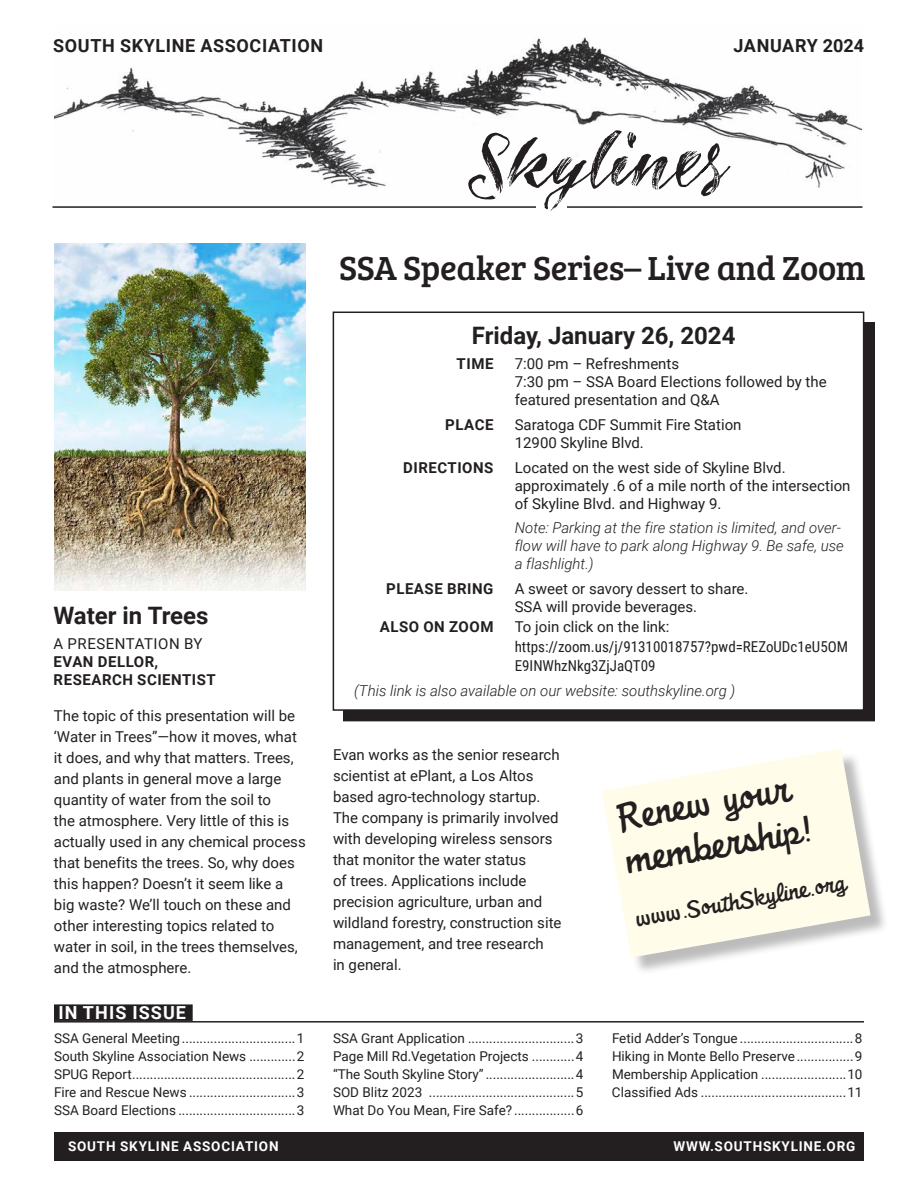
<style>
.page{position:relative;width:918px;height:1188px;background:#fff}
.page>*{position:absolute;margin:0;border:0;box-sizing:border-box;transform-origin:0 0}
.Italic_headers_for_sticky_notes{font:500 36px/43.5px "Trailhead";color:#231f20}
.Heading_30_pt_Bold{font:34.5px "Bree Serif";letter-spacing:-.01em;color:#231f20}
.subhead_large{font:700 24px "Roboto";color:#231f20}
.Classified{font:500 22.5px "Trailhead";color:#231f20}
.t1{font:700 18px "Roboto";letter-spacing:.035em;color:#231f20}
.IN_this_issue{font:700 18px "Roboto";letter-spacing:.06em;color:#fff}
.body{font:15px/21px "Roboto";color:#231f20}
.t2{font:italic 300 15px/18px "Roboto";color:#231f20}
.t3{font:15px/19.8px "Roboto Condensed";color:#231f20}
.BY_line{font:700 15px/18px "Roboto";letter-spacing:.035em;color:#231f20}
.ITI_articles_3_column{font:13.5px "Roboto";color:#231f20}
.t4{font:700 13.5px "Roboto";letter-spacing:.06em;color:#fff}
.s1{font-weight:400}
.s2{font-family:"Roboto"}
</style>
<div class="page">
<div style="left:54px;top:1133px;width:810px;height:28px;background:#231f20"></div>
<img style="left:55px;top:37px;width:807px;height:151px">
<hr style="left:52px;top:206px;width:810px;height:2px;background:#231f20">
<svg style="left:468px;top:130px;width:263px;height:81px"></svg>
<div style="left:54px;top:1004px;width:139px;height:17px;background:#231f20"></div>
<hr style="left:54px;top:1021px;width:810px;height:2px;background:#231f20">
<div style="left:343px;top:322px;width:532px;height:399px;background:#231f20"></div>
<div style="left:333px;top:312px;width:531px;height:398px;background:#fff"></div>
<div style="left:333px;top:312px;width:531px;height:399px;border:2px solid #231f20"></div>
<img style="left:54px;top:243px;width:252px;height:348px">
<div style="left:605px;top:752px;width:284px;height:224px;background:#231f20;opacity:.3"></div>
<svg style="left:602px;top:749px;width:269px;height:209px;fill:#fffde9"></svg>
<p class="t1" style="left:53px;top:33px;width:271px">SOUTH SKYLINE ASSOCIATION</p>
<p class="t1" style="left:733px;top:33px;width:132px">JANUARY 2024</p>
<p class="subhead_large" style="left:53px;top:599px;width:157px">Water in Trees</p>
<p class="BY_line" style="left:54px;top:634px;width:164px"><span class="s1">A PRESENTATION BY<br></span>EVAN DELLOR,<br>RESEARCH SCIENTIST</p>
<p class="body" style="left:54px;top:705px;width:253px">The topic of this presentation will be ‘Water in Trees”—how it moves, what it does, and why that matters. Trees, and plants in general move a large quantity of water from the soil to<br>the atmosphere. Very little of this is actually used in any chemical process that benefits the trees. So, why does this happen? Doesn’t it seem like a big waste? We’ll touch on these and other interesting topics related to water in soil, in the trees themselves, and the atmosphere.</p>
<p class="IN_this_issue" style="left:58px;top:1000px;width:129px">IN THIS ISSUE</p>
<p class="ITI_articles_3_column" style="left:54px;top:1029px;width:252px">SSA General Meeting................................1</p>
<p class="ITI_articles_3_column" style="left:54px;top:1047px;width:252px">South Skyline Association News .............2</p>
<p class="ITI_articles_3_column" style="left:54px;top:1065px;width:252px">SPUG Report..............................................2</p>
<p class="ITI_articles_3_column" style="left:54px;top:1083px;width:252px">Fire and Rescue News ..............................3</p>
<p class="ITI_articles_3_column" style="left:54px;top:1101px;width:252px">SSA Board Elections .................................3</p>
<p class="Heading_30_pt_Bold" style="left:339px;top:243px;width:528px">SSA Speaker Series– Live and Zoom</p>
<p class="subhead_large" style="left:472px;top:319px;width:265px">Friday, January 26, 2024</p>
<p class="BY_line" style="left:457px;top:354px;width:38px">TIME</p>
<p class="body" style="left:515px;top:353px;width:166px">7:00 Pm – Refreshments</p>
<p class="body" style="left:515px;top:372px;width:313px;line-height:18px">7:30 pm – SSA Board Elections followed by the featured presentation and Q&amp;A</p>
<p class="BY_line" style="left:445px;top:415px;width:50px">PLACE</p>
<p class="body" style="left:515px;top:413px;width:228px">Saratoga CDF Summit Fire Station</p>
<p class="body" style="left:515px;top:431px;width:131px">12900 Skyline Blvd.</p>
<p class="BY_line" style="left:403px;top:458px;width:92px">DIRECTIONS</p>
<p class="body" style="left:515px;top:458px;width:337px;line-height:18px">Located on the west side of Skyline Blvd. approximately .6 of a mile north of the intersection of Skyline Blvd. and Highway 9.</p>
<p class="t2" style="left:515px;top:518px;width:331px">Note: Parking at the fire station is limited, and over&shy;flow will have to park along Highway 9. Be safe, use a flashlight.)</p>
<p class="BY_line" style="left:386px;top:579px;width:109px">PLEASE BRING</p>
<p class="body" style="left:515px;top:579px;width:235px;line-height:18px">A sweet or savory dessert to share.<br>SSA will provide beverages.</p>
<p class="BY_line" style="left:380px;top:617px;width:115px">ALSO ON ZOOM</p>
<p class="t3" style="left:515px;top:616px;width:335px"><span class="s2">To join click on the link: </span>https://zoom.us/j/91310018757?pwd=REZoUDc1eU5OM<br>E9INWhzNkg3ZjJaQT09</p>
<p class="t2" style="left:354px;top:681px;width:383px">(This link is also available on our website: southskyline.org )</p>
<p class="body" style="left:333px;top:744px;width:230px">Evan works as the senior research scientist at ePlant, a Los Altos based agro-technology startup.<br>The company is primarily involved with developing wireless sensors that monitor the water status<br>of trees. Applications include precision agriculture, urban and wildland forestry, construction site management, and tree research<br>in general.</p>
<p class="ITI_articles_3_column" style="left:333px;top:1029px;width:252px">SSA Grant Application ..............................3</p>
<p class="ITI_articles_3_column" style="left:333px;top:1047px;width:252px">Page Mill Rd.Vegetation Projects ............4</p>
<p class="ITI_articles_3_column" style="left:333px;top:1065px;width:252px">“The South Skyline Story”.........................4</p>
<p class="ITI_articles_3_column" style="left:333px;top:1083px;width:252px">SOD Blitz 2023 .........................................5</p>
<p class="ITI_articles_3_column" style="left:333px;top:1101px;width:252px">What Do You Mean, Fire Safe? .................6</p>
<p class="Italic_headers_for_sticky_notes" style="left:614px;top:799px;width:192px;rotate:-10deg">Renew your membership!</p>
<p class="Classified" style="left:632px;top:904px;width:215px;rotate:-10deg">www.SouthSkyline.org</p>
<p class="ITI_articles_3_column" style="left:612px;top:1029px;width:252px">Fetid Adder’s Tongue ................................8</p>
<p class="ITI_articles_3_column" style="left:612px;top:1047px;width:252px">Hiking in Monte Bello Preserve ................9</p>
<p class="ITI_articles_3_column" style="left:612px;top:1065px;width:252px">Membership Application ........................10</p>
<p class="ITI_articles_3_column" style="left:612px;top:1083px;width:252px">Classified Ads .........................................11</p>
<p class="t4" style="left:68px;top:1137px;width:212px">SOUTH SKYLINE ASSOCIATION</p>
<p class="t4" style="left:673px;top:1137px;width:183px">WWW.SOUTHSKYLINE.ORG</p>
</div>
